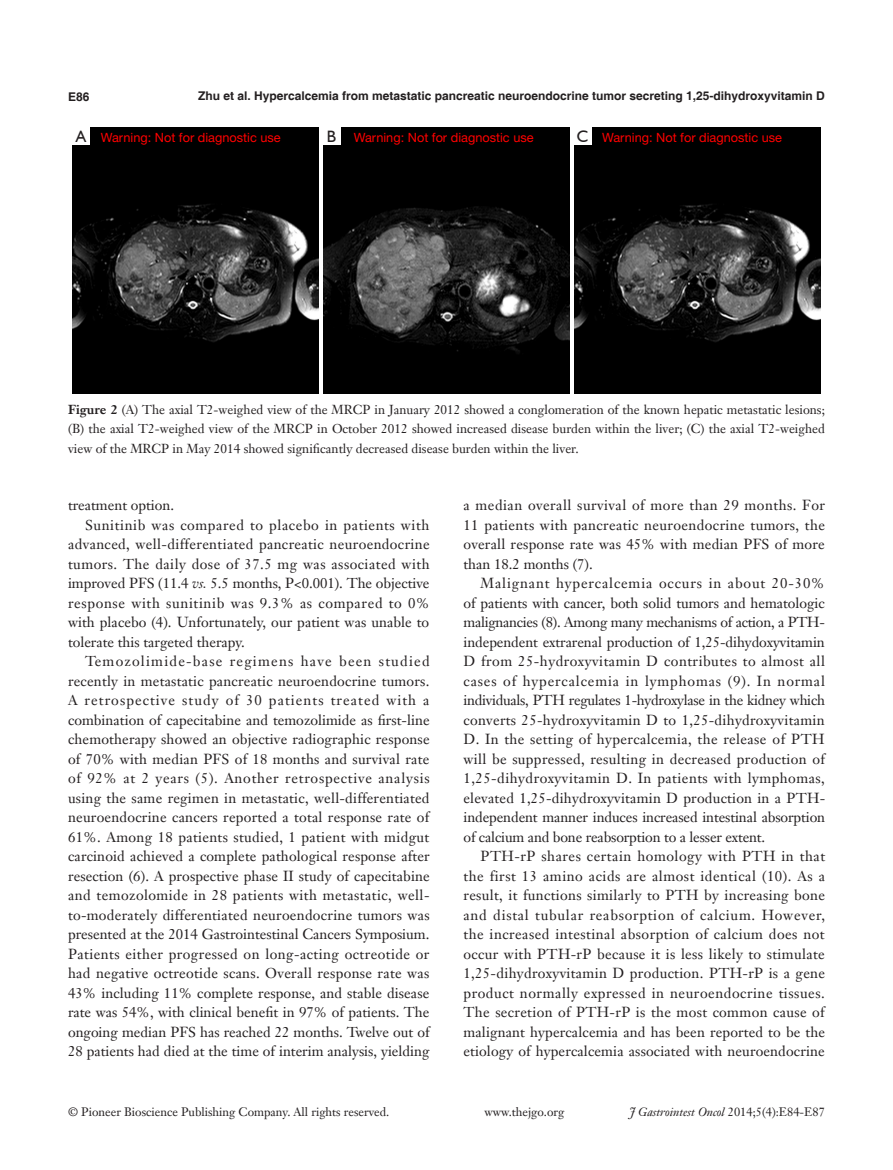
<style>
.page{position:relative;width:893px;height:1170px;background:#fff}
.page>*{position:absolute;margin:0;border:0;box-sizing:border-box;transform-origin:0 0}
.t1{font:16.5px "Humanist 521 BT";color:#231f20}
.t2{font:14.25px/19.5px "Janson Text LT";color:#231f20;text-align:justify}
.t3{font:12.75px/19.5px "Janson Text LT";color:#231f20;text-align:justify}
.t4{font:12.75px "Helvetica Neue LT Pro";color:#f00}
.t5{font:700 12px "Helvetica";color:#231f20}
.t6{font:12px "Janson Text LT";color:#231f20}
.t7{font:italic 12px "Janson Text LT";color:#231f20}
.s1{font-weight:700}
.s2{font-style:italic}
.s3{font-style:normal}
</style>
<div class="page">
<img style="left:72px;top:128px;width:247px;height:265px">
<img style="left:323px;top:128px;width:247px;height:265px">
<img style="left:574px;top:128px;width:247px;height:265px">
<div style="left:72px;top:128px;width:17px;height:17px;background:#fff"></div>
<div style="left:323px;top:128px;width:17px;height:17px;background:#fff"></div>
<div style="left:574px;top:128px;width:17px;height:17px;background:#fff"></div>
<p class="t5" style="left:68px;top:89px;width:23px">E86</p>
<p class="t5" style="left:198px;top:88px;width:628px">Zhu et al. Hypercalcemia from metastatic pancreatic neuroendocrine tumor secreting 1,25-dihydroxyvitamin D</p>
<p class="t1" style="left:76px;top:126px;width:12px">A</p>
<p class="t4" style="left:101px;top:129px;width:181px">Warning: Not for diagnostic use</p>
<p class="t1" style="left:327px;top:126px;width:11px">B</p>
<p class="t4" style="left:354px;top:129px;width:181px">Warning: Not for diagnostic use</p>
<p class="t1" style="left:577px;top:126px;width:13px">C</p>
<p class="t4" style="left:602px;top:129px;width:181px">Warning: Not for diagnostic use</p>
<p class="t3" style="left:68px;top:399px;width:758px"><span class="s1">Figure 2</span> (A) The axial T2-weighed view of the MRCP in January 2012 showed a conglomeration of the known hepatic metastatic lesions; (B) the axial T2-weighed view of the MRCP in October 2012 showed increased disease burden within the liver; (C) the axial T2-weighed view of the MRCP in May 2014 showed significantly decreased disease burden within the liver.</p>
<p class="t2" style="left:68px;top:495px;width:108px">treatment option.</p>
<p class="t2" style="left:68px;top:514px;width:363px;text-indent:17px">Sunitinib was compared to placebo in patients with advanced, well-differentiated pancreatic neuroendocrine tumors. The daily dose of 37.5 mg was associated with improved PFS (11.4 <span class="s2">vs.</span> 5.5 months, P&lt;0.001). The objective response with sunitinib was 9.3% as compared to 0% with placebo (4). Unfortunately, our patient was unable to tolerate this targeted therapy.</p>
<p class="t2" style="left:68px;top:651px;width:363px;text-indent:17px">Temozolimide-base regimens have been studied recently in metastatic pancreatic neuroendocrine tumors.<br>A retrospective study of 30 patients treated with a combination of capecitabine and temozolimide as first-line chemotherapy showed an objective radiographic response of 70% with median PFS of 18 months and survival rate of 92% at 2 years (5). Another retrospective analysis using the same regimen in metastatic, well-differentiated neuroendocrine cancers reported a total response rate of 61%. Among 18 patients studied, 1 patient with midgut carcinoid achieved a complete pathological response after resection (6). A prospective phase II study of capecitabine and temozolomide in 28 patients with metastatic, well&shy;to-moderately differentiated neuroendocrine tumors was presented at the 2014 Gastrointestinal Cancers Symposium.<br>Patients either progressed on long-acting octreotide or had negative octreotide scans. Overall response rate was 43% including 11% complete response, and stable disease rate was 54%, with clinical benefit in 97% of patients. The ongoing median PFS has reached 22 months. Twelve out of 28 patients had died at the time of interim analysis, yielding</p>
<p class="t2" style="left:463px;top:495px;width:363px">a median overall survival of more than 29 months. For 11 patients with pancreatic neuroendocrine tumors, the overall response rate was 45% with median PFS of more than 18.2 months (7).</p>
<p class="t2" style="left:463px;top:573px;width:363px;text-indent:17px">Malignant hypercalcemia occurs in about 20-30% of patients with cancer, both solid tumors and hematologic malignancies (8). Among many mechanisms of action, a PTH&shy;independent extrarenal production of 1,25-dihydoxyvitamin D from 25-hydroxyvitamin D contributes to almost all cases of hypercalcemia in lymphomas (9). In normal individuals, PTH regulates 1-hydroxylase in the kidney which converts 25-hydroxyvitamin D to 1,25-dihydroxyvitamin D. In the setting of hypercalcemia, the release of PTH will be suppressed, resulting in decreased production of 1,25-dihydroxyvitamin D. In patients with lymphomas, elevated 1,25-dihydroxyvitamin D production in a PTH&shy;independent manner induces increased intestinal absorption of calcium and bone reabsorption to a lesser extent.</p>
<p class="t2" style="left:463px;top:846px;width:363px;text-indent:17px">PTH-rP shares certain homology with PTH in that the first 13 amino acids are almost identical (10). As a result, it functions similarly to PTH by increasing bone and distal tubular reabsorption of calcium. However, the increased intestinal absorption of calcium does not occur with PTH-rP because it is less likely to stimulate 1,25-dihydroxyvitamin D production. PTH-rP is a gene product normally expressed in neuroendocrine tissues.<br>The secretion of PTH-rP is the most common cause of malignant hypercalcemia and has been reported to be the etiology of hypercalcemia associated with neuroendocrine</p>
<p class="t6" style="left:68px;top:1104px;width:323px">© Pioneer Bioscience Publishing Company. All rights reserved.</p>
<p class="t6" style="left:484px;top:1104px;width:81px">www.thejgo.org</p>
<p class="t7" style="left:629px;top:1104px;width:197px">J Gastrointest Oncol <span class="s3">2014;5(4):E84-E87</span></p>
</div>
